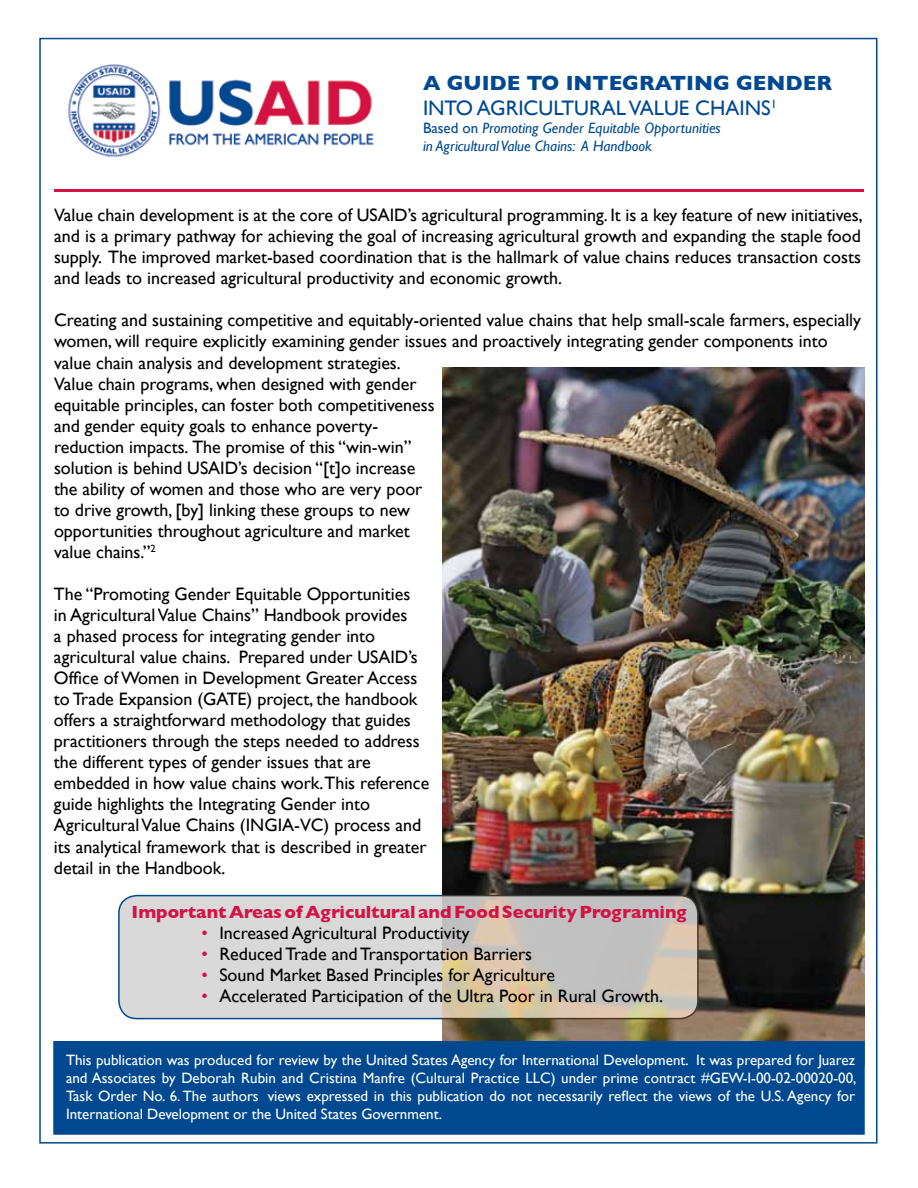
<style>
.page{position:relative;width:918px;height:1188px;background:#fff}
.page>*{position:absolute;margin:0;border:0;box-sizing:border-box;transform-origin:0 0}
.t1{font:21px/25.2px "Gill Sans";color:#004990}
.t2{font:18px/21px "Gill Sans";color:#000}
.t3{font:700 18px "Gill Sans";color:#d31245}
.t4{font:15px/18px "Gill Sans";color:#fff;text-align:justify}
.t5{font:italic 15px/18px "Gill Sans";color:#004990}
.s1{font-weight:700}
.s2{font-style:normal}
.s3{color:#d31245}
</style>
<div class="page">
<img style="left:443px;top:367px;width:421px;height:674px">
<div style="left:53px;top:1041px;width:812px;height:94px;background:#004990;border:2px solid #004990"></div>
<svg style="left:119px;top:896px;width:579px;height:123px;background:#d3cfc9"></svg>
<div style="left:118px;top:895px;width:581px;height:124px;border:2px solid #004990;border-radius:18px"></div>
<img style="left:68px;top:64px;width:306px;height:93px">
<hr style="left:54px;top:189px;width:810px;height:3px;background:#d31245">
<p class="t1" style="left:423px;top:70px;width:411px"><span class="s1">A GUIDE TO INTEGRATING GENDER<br></span>INTO AGRICULTURAL VALUE CHAINS<sup>1</sup></p>
<p class="t5" style="left:423px;top:119px;width:299px"><span class="s2">Based on</span> Promoting Gender Equitable Opportunities in Agricultural Value Chains: A Handbook</p>
<p class="t2" style="left:54px;top:204px;width:810px;text-align:justify">Value chain development is at the core of USAID’s agricultural programming. It is a key feature of new initiatives, and is a primary pathway for achieving the goal of increasing agricultural growth and expanding the staple food supply. The improved market-based coordination that is the hallmark of value chains reduces transaction costs and leads to increased agricultural productivity and economic growth.</p>
<p class="t2" style="left:54px;top:309px;width:808px">Creating and sustaining competitive and equitably-oriented value chains that help small-scale farmers, especially women, will require explicitly examining gender issues and proactively integrating gender components into value chain analysis and development strategies.<br>Value chain programs, when designed with gender<br>equitable principles, can foster both competitiveness<br>and gender equity goals to enhance poverty-<br>reduction impacts. The promise of this “win-win”<br>solution is behind USAID’s decision “[t]o increase<br>the ability of women and those who are very poor<br>to drive growth, [by] linking these groups to new<br>opportunities throughout agriculture and market<br>value chains.”<sup>2</sup></p>
<p class="t2" style="left:54px;top:584px;width:377px">The “Promoting Gender Equitable Opportunities<br>in Agricultural Value Chains” Handbook provides<br>a phased process for integrating gender into agricultural value chains. Prepared under USAID’s Office of Women in Development Greater Access to Trade Expansion (GATE) project, the handbook offers a straightforward methodology that guides practitioners through the steps needed to address the different types of gender issues that are embedded in how value chains work.This reference guide highlights the Integrating Gender into Agricultural Value Chains (INGIA-VC) process and its analytical framework that is described in greater detail in the Handbook.</p>
<p class="t3" style="left:132px;top:901px;width:556px">Important Areas of Agricultural and Food Security Programing</p>
<p class="t2" style="left:201px;top:922px;width:270px"><span class="s3">•</span> Increased Agricultural Productivity</p>
<p class="t2" style="left:201px;top:943px;width:332px"><span class="s3">•</span> Reduced Trade and Transportation Barriers</p>
<p class="t2" style="left:201px;top:964px;width:355px"><span class="s3">•</span> Sound Market Based Principles for Agriculture</p>
<p class="t2" style="left:201px;top:985px;width:463px"><span class="s3">•</span> Accelerated Participation of the Ultra Poor in Rural Growth.</p>
<p class="t4" style="left:66px;top:1051px;width:792px">This publication was produced for review by the United States Agency for International Development. It was prepared for Juarez and Associates by Deborah Rubin and Cristina Manfre (Cultural Practice LLC) under prime contract #GEW-I-00-02-00020-00, Task Order No. 6. The authors views expressed in this publication do not necessarily reflect the views of the U.S. Agency for International Development or the United States Government.</p>
</div>
